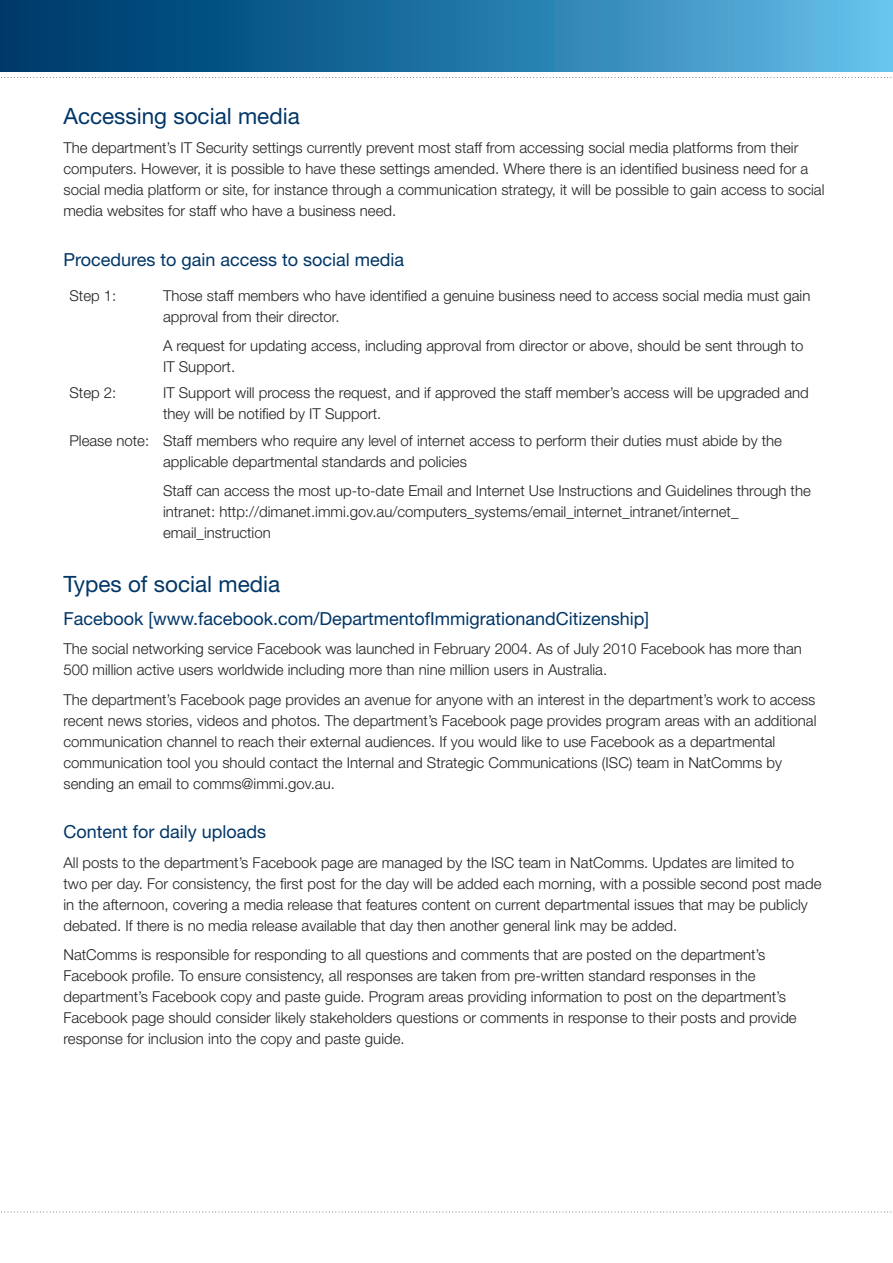
<style>
.page{position:relative;width:893px;height:1263px;background:#fff}
.page>*{position:absolute;margin:0;border:0;box-sizing:border-box;transform-origin:0 0}
.t1{font:22.5px "Helvetica Neue LT";color:#003667}
.t2{font:18px "Helvetica Neue LT";color:#003667}
.t3{font:300 15px/21px "Helvetica Neue LT";color:#231f20}
</style>
<div class="page">
<svg style="left:1px;top:77px;width:891px;height:1px"></svg>
<div style="left:0;top:0;width:893px;height:71px;background:linear-gradient(to right,#003264,#5fbde8)"></div>
<svg style="left:1px;top:1211px;width:891px;height:1px"></svg>
<h1 class="t1" style="left:63px;top:102px;width:238px">Accessing social media</h1>
<p class="t3" style="left:63px;top:137px;width:763px">The department’s IT Security settings currently prevent most staff from accessing social media platforms from their computers. However, it is possible to have these settings amended. Where there is an identified business need for a social media platform or site, for instance through a communication strategy, it will be possible to gain access to social media websites for staff who have a business need.</p>
<p class="t2" style="left:63px;top:249px;width:342px">Procedures to gain access to social media</p>
<p class="t3" style="left:69px;top:284px;width:48px">Step 1:</p>
<p class="t3" style="left:163px;top:284px;width:649px">Those staff members who have identified a genuine business need to access social media must gain approval from their director.</p>
<p class="t3" style="left:163px;top:335px;width:642px">A request for updating access, including approval from director or above, should be sent through to<br>IT Support.</p>
<p class="t3" style="left:69px;top:382px;width:48px">Step 2:</p>
<p class="t3" style="left:163px;top:382px;width:647px">IT Support will process the request, and if approved the staff member’s access will be upgraded and they will be notified by IT Support.</p>
<p class="t3" style="left:163px;top:430px;width:621px;text-indent:-94px">Please note: Staff members who require any level of internet access to perform their duties must abide by the applicable departmental standards and policies</p>
<p class="t3" style="left:163px;top:480px;width:649px">Staff can access the most up-to-date Email and Internet Use Instructions and Guidelines through the intranet: http://dimanet.immi.gov.au/computers_systems/email_internet_intranet/internet_ email_instruction</p>
<h1 class="t1" style="left:63px;top:571px;width:218px">Types of social media</h1>
<p class="t2" style="left:63px;top:608px;width:587px">Facebook [www.facebook.com/DepartmentofImmigrationandCitizenship]</p>
<p class="t3" style="left:63px;top:638px;width:740px">The social networking service Facebook was launched in February 2004. As of July 2010 Facebook has more than<br>500 million active users worldwide including more than nine million users in Australia.</p>
<p class="t3" style="left:63px;top:689px;width:755px">The department’s Facebook page provides an avenue for anyone with an interest in the department’s work to access recent news stories, videos and photos. The department’s Facebook page provides program areas with an additional communication channel to reach their external audiences. If you would like to use Facebook as a departmental communication tool you should contact the Internal and Strategic Communications (ISC) team in NatComms by sending an email to comms@immi.gov.au.</p>
<p class="t2" style="left:63px;top:821px;width:204px">Content for daily uploads</p>
<p class="t3" style="left:63px;top:852px;width:759px">All posts to the department’s Facebook page are managed by the ISC team in NatComms. Updates are limited to two per day. For consistency, the first post for the day will be added each morning, with a possible second post made in the afternoon, covering a media release that features content on current departmental issues that may be publicly debated. If there is no media release available that day then another general link may be added.</p>
<p class="t3" style="left:63px;top:944px;width:735px">NatComms is responsible for responding to all questions and comments that are posted on the department’s Facebook profile. To ensure consistency, all responses are taken from pre-written standard responses in the department’s Facebook copy and paste guide. Program areas providing information to post on the department’s Facebook page should consider likely stakeholders questions or comments in response to their posts and provide response for inclusion into the copy and paste guide.</p>
</div>
